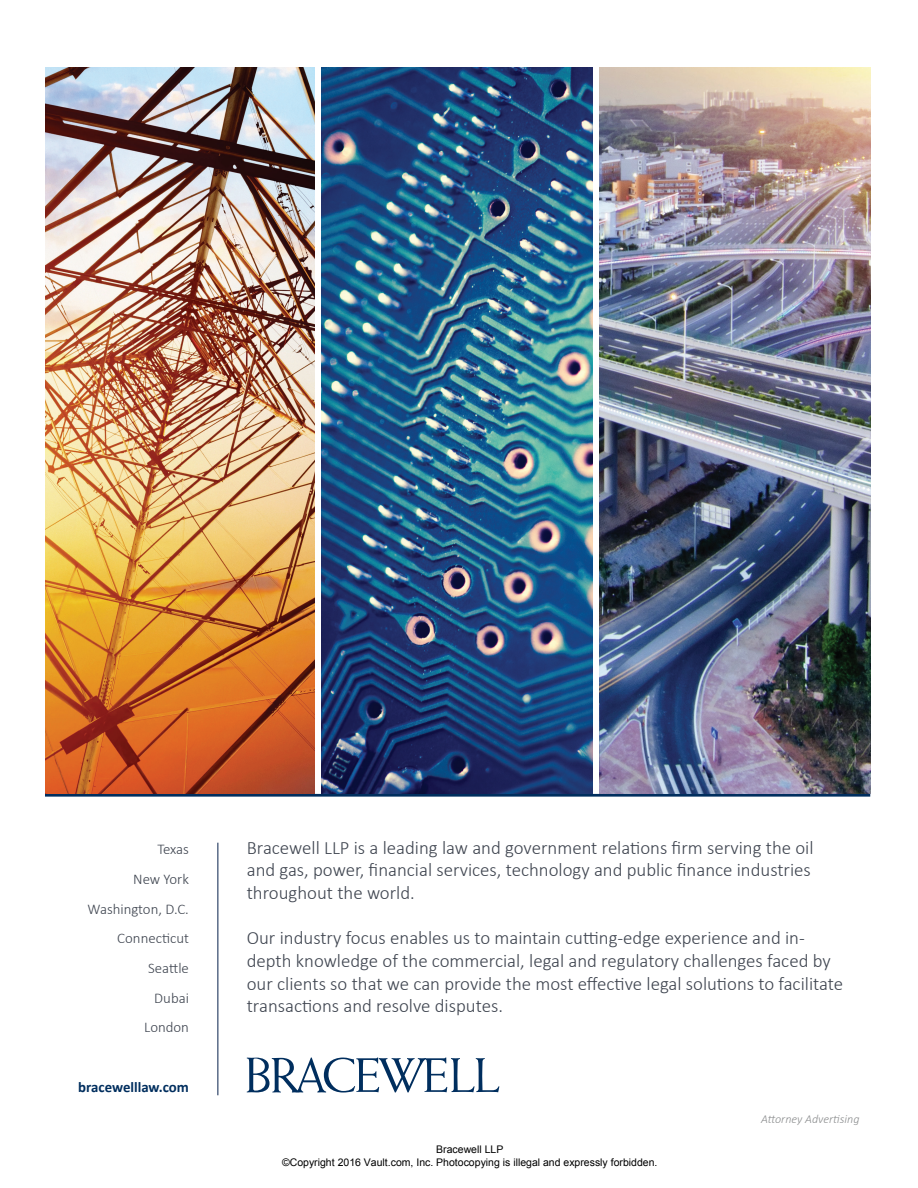
<style>
.page{position:relative;width:918px;height:1188px;background:#fff}
.page>*{position:absolute;margin:0;border:0;box-sizing:border-box;transform-origin:0 0}
.t1{font:300 18.9px/22.6px "Calibri";color:#3e444f}
.t2{font:300 14.85px/29.7px "Calibri";color:#3e444f;text-align:right}
.t3{font:700 14.85px "Calibri";color:#002e5e}
.t4{font:italic 300 12.15px "Calibri";color:#8c8e8f}
.t5{font:10.5px/12.6px "Arial";color:#000;text-align:center}
</style>
<div class="page">
<hr style="left:218px;top:843px;width:1px;height:252px;background:#07214b">
<hr style="left:45px;top:794px;width:825px;height:3px;background:#002e5e">
<img style="left:45px;top:68px;width:269px;height:726px">
<img style="left:321px;top:68px;width:271px;height:726px">
<img style="left:599px;top:68px;width:271px;height:726px">
<svg style="left:247px;top:1058px;width:252px;height:35px"></svg>
<p class="t2" style="left:88px;top:834px;width:103px">Texas<br>New York<br>Washington, D.C.<br>Connecticut<br>Seattle<br>Dubai<br>London</p>
<p class="t3" style="left:78px;top:1077px;width:112px">bracewelllaw.com</p>
<p class="t1" style="left:247px;top:836px;width:568px">Bracewell LLP is a leading law and government relations firm serving the oil and gas, power, financial services, technology and public finance industries throughout the world.</p>
<p class="t1" style="left:247px;top:926px;width:598px">Our industry focus enables us to maintain cutting-edge experience and in&shy;depth knowledge of the commercial, legal and regulatory challenges faced by our clients so that we can provide the most effective legal solutions to facilitate transactions and resolve disputes.</p>
<p class="t5" style="left:282px;top:1144px;width:377px">Bracewell LLP<br>©Copyright 2016 Vault.com, Inc. Photocopying is illegal and expressly forbidden.</p>
<p class="t4" style="left:761px;top:1111px;width:100px">Attorney Advertising</p>
</div>
